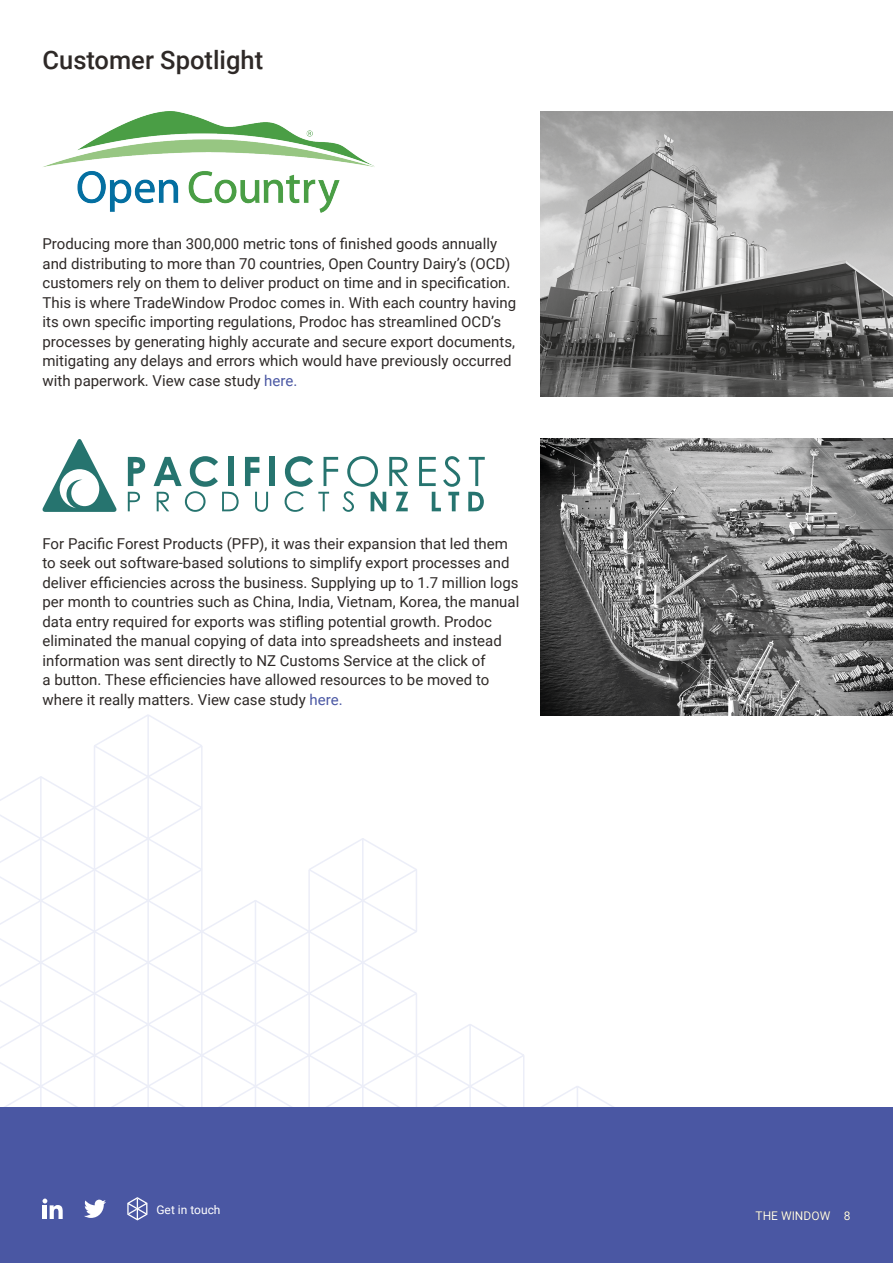
<style>
.page{position:relative;width:893px;height:1263px;background:#fff}
.page>*{position:absolute;margin:0;border:0;box-sizing:border-box;transform-origin:0 0}
.t1{font:500 25.5px "Roboto";color:#2e2927}
.t2{font:15px/19.5px "Roboto";color:#2e2927}
.t3{font:12px "Roboto";color:#fff}
.s1{color:#4a57a3}
</style>
<div class="page">
<svg style="left:0;top:713px;width:630px;height:395px"></svg>
<div style="left:0;top:1108px;width:893px;height:155px;background:#4a57a3"></div>
<svg style="left:42px;top:439px;width:75px;height:73px"></svg>
<svg style="left:128px;top:457px;width:17px;height:29px"></svg>
<svg style="left:245px;top:457px;width:14px;height:29px"></svg>
<div style="left:269px;top:457px;width:6px;height:29px;background:#26746f"></div>
<svg style="left:469px;top:457px;width:16px;height:29px"></svg>
<svg style="left:128px;top:492px;width:12px;height:19px"></svg>
<svg style="left:154px;top:456px;width:85px;height:56px"></svg>
<svg style="left:255px;top:492px;width:13px;height:20px"></svg>
<svg style="left:285px;top:456px;width:123px;height:56px"></svg>
<svg style="left:419px;top:456px;width:41px;height:55px"></svg>
<svg style="left:468px;top:492px;width:16px;height:19px"></svg>
<svg style="left:43px;top:1198px;width:20px;height:21px"></svg>
<svg style="left:84px;top:1199px;width:22px;height:19px"></svg>
<svg style="left:127px;top:1197px;width:20px;height:23px"></svg>
<img style="left:541px;top:112px;width:352px;height:284px">
<img style="left:541px;top:439px;width:352px;height:276px">
<img style="left:43px;top:112px;width:331px;height:100px">
<p class="t1" style="left:43px;top:42px;width:222px">Customer Spotlight</p>
<p class="t2" style="left:43px;top:234px;width:475px">Producing more than 300,000 metric tons of finished goods annually and distributing to more than 70 countries, Open Country Dairy’s (OCD) customers rely on them to deliver product on time and in specification.<br>This is where TradeWindow Prodoc comes in. With each country having its own specific importing regulations, Prodoc has streamlined OCD’s processes by generating highly accurate and secure export documents, mitigating any delays and errors which would have previously occurred with paperwork. View case study <span class="s1">here.</span></p>
<p class="t2" style="left:43px;top:533px;width:478px">For Pacific Forest Products (PFP), it was their expansion that led them to seek out software-based solutions to simplify export processes and deliver efficiencies across the business. Supplying up to 1.7 million logs per month to countries such as China, India, Vietnam, Korea, the manual data entry required for exports was stifling potential growth. Prodoc eliminated the manual copying of data into spreadsheets and instead information was sent directly to NZ Customs Service at the click of<br>a button. These efficiencies have allowed resources to be moved to where it really matters. View case study <span class="s1">here.</span></p>
<p class="t3" style="left:156px;top:1201px;width:66px">Get in touch</p>
<p class="t3" style="left:756px;top:1208px;width:76px">THE WINDOW</p>
<p class="t3" style="left:844px;top:1208px;width:8px">8</p>
</div>
